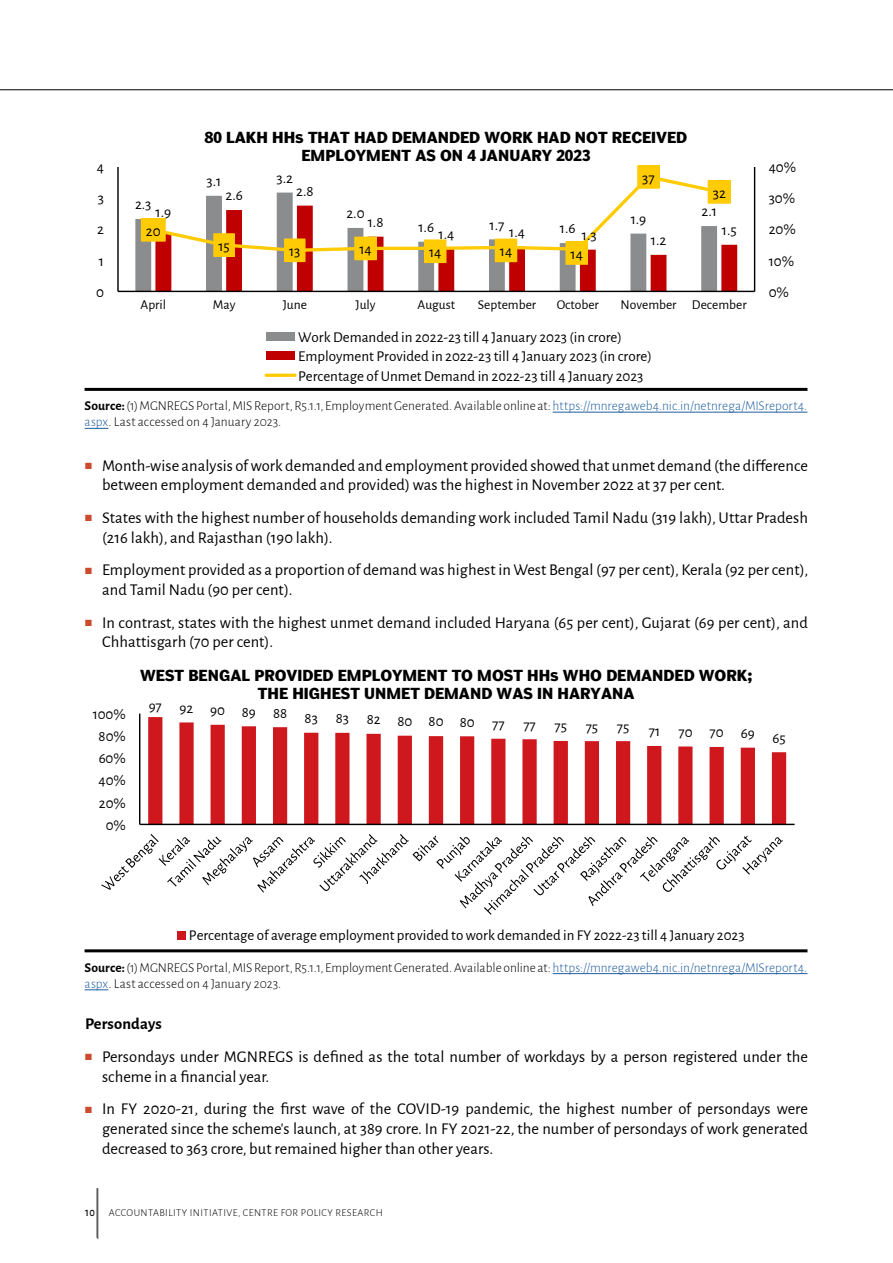
<style>
.page{position:relative;width:893px;height:1263px;background:#fff}
.page>*{position:absolute;margin:0;border:0;box-sizing:border-box;transform-origin:0 0}
.t1{font:16.5px/19.8px "Alegreya Sans";letter-spacing:.005em;color:#000}
.t2{font:700 16.5px "Alegreya Sans";letter-spacing:.01em;color:#000}
.t3{font:15px/19.5px "Alegreya Sans";color:#000}
.t4{font:700 15px/18px "Poynter Agate";color:#000;text-align:center}
.t5{font:300 13.5px/16.2px "Alegreya Sans";color:#000}
.t6{font:13.5px "Alegreya Sans";color:#000}
.t7{font:300 10.5px "Alegreya Sans";letter-spacing:.04em;color:#000}
.t8{font:500 10.5px "Alegreya Sans";color:#000}
.s1{font-weight:700}
.s2{color:#215e9e}
.s3{color:#cb4b2c}
</style>
<div class="page">
<hr style="left:0;top:89px;width:893px;height:1px;background:#000">
<svg style="left:96px;top:1188px;width:2px;height:51px"></svg>
<svg style="left:135px;top:218px;width:20px;height:73px"></svg>
<svg style="left:155px;top:244px;width:582px;height:47px"></svg>
<hr style="left:754px;top:167px;width:1px;height:124px;background:#000">
<hr style="left:117px;top:167px;width:2px;height:124px;background:#000">
<hr style="left:118px;top:291px;width:637px;height:1px;background:#000">
<svg style="left:149px;top:177px;width:574px;height:77px"></svg>
<div style="left:141px;top:219px;width:24px;height:22px;background:#ffcb05"></div>
<div style="left:141px;top:218px;width:25px;height:24px;border:1px solid #ffcb05"></div>
<div style="left:214px;top:234px;width:20px;height:22px;background:#ffcb05"></div>
<div style="left:213px;top:233px;width:22px;height:24px;border:1px solid #ffcb05"></div>
<div style="left:285px;top:239px;width:20px;height:23px;background:#ffcb05"></div>
<div style="left:284px;top:238px;width:22px;height:24px;border:1px solid #ffcb05"></div>
<div style="left:355px;top:237px;width:21px;height:23px;background:#ffcb05"></div>
<div style="left:354px;top:237px;width:23px;height:23px;border:1px solid #ffcb05"></div>
<div style="left:425px;top:240px;width:21px;height:22px;background:#ffcb05"></div>
<div style="left:424px;top:239px;width:22px;height:24px;border:1px solid #ffcb05"></div>
<div style="left:495px;top:239px;width:22px;height:23px;background:#ffcb05"></div>
<div style="left:566px;top:242px;width:21px;height:22px;background:#ffcb05"></div>
<div style="left:565px;top:241px;width:23px;height:24px;border:1px solid #ffcb05"></div>
<div style="left:638px;top:166px;width:21px;height:22px;background:#ffcb05"></div>
<div style="left:637px;top:165px;width:23px;height:24px;border:1px solid #ffcb05"></div>
<div style="left:708px;top:181px;width:22px;height:22px;background:#ffcb05"></div>
<div style="left:708px;top:180px;width:23px;height:24px;border:1px solid #ffcb05"></div>
<div style="left:266px;top:332px;width:29px;height:8px;background:#8a8c8e"></div>
<div style="left:266px;top:352px;width:29px;height:8px;background:#c00000"></div>
<hr style="left:266px;top:374px;width:29px;height:3px;background:#ffcb05">
<svg style="left:148px;top:717px;width:638px;height:107px"></svg>
<hr style="left:139px;top:714px;width:1px;height:110px;background:#000">
<hr style="left:140px;top:824px;width:655px;height:1px;background:#000">
<svg style="left:101px;top:834px;width:682px;height:81px"></svg>
<div style="left:177px;top:931px;width:8px;height:8px;background:#ce181e"></div>
<hr style="left:85px;top:388px;width:722px;height:3px;background:#000">
<hr style="left:85px;top:949px;width:722px;height:3px;background:#000">
<hr style="left:553px;top:412px;width:254px;height:1px;background:#215e9e">
<svg style="left:85px;top:428px;width:23px;height:1px"></svg>
<hr style="left:553px;top:973px;width:254px;height:1px;background:#215e9e">
<svg style="left:85px;top:989px;width:23px;height:1px"></svg>
<p class="t3" style="left:97px;top:157px;width:9px">4</p>
<p class="t3" style="left:98px;top:188px;width:8px">3</p>
<p class="t3" style="left:97px;top:219px;width:8px">2</p>
<p class="t3" style="left:99px;top:250px;width:7px">1</p>
<p class="t4" style="left:205px;top:128px;width:484px">80 LAKH HHs THAT HAD DEMANDED WORK HAD NOT RECEIVED<br>EMPLOYMENT AS ON 4 JANUARY 2023</p>
<p class="t3" style="left:207px;top:171px;width:16px">3.1</p>
<p class="t3" style="left:277px;top:167px;width:18px">3.2</p>
<p class="t3" style="left:642px;top:168px;width:14px">37</p>
<p class="t3" style="left:225px;top:185px;width:19px">2.6</p>
<p class="t3" style="left:296px;top:181px;width:19px">2.8</p>
<p class="t3" style="left:713px;top:183px;width:15px">32</p>
<p class="t3" style="left:135px;top:194px;width:18px">2.3</p>
<p class="t3" style="left:156px;top:201px;width:17px">1.9</p>
<p class="t3" style="left:702px;top:201px;width:17px">2.1</p>
<p class="t3" style="left:346px;top:203px;width:20px">2.0</p>
<p class="t3" style="left:631px;top:208px;width:17px">1.9</p>
<p class="t3" style="left:368px;top:212px;width:17px">1.8</p>
<p class="t3" style="left:418px;top:217px;width:17px">1.6</p>
<p class="t3" style="left:490px;top:214px;width:16px">1.7</p>
<p class="t3" style="left:560px;top:218px;width:17px">1.6</p>
<p class="t3" style="left:146px;top:220px;width:16px">20</p>
<p class="t3" style="left:722px;top:220px;width:16px">1.5</p>
<p class="t3" style="left:218px;top:236px;width:13px">15</p>
<p class="t3" style="left:289px;top:241px;width:13px">13</p>
<p class="t3" style="left:359px;top:239px;width:14px">14</p>
<p class="t3" style="left:429px;top:242px;width:14px">14</p>
<p class="t3" style="left:500px;top:241px;width:14px">14</p>
<p class="t3" style="left:571px;top:244px;width:14px">14</p>
<p class="t3" style="left:439px;top:223px;width:17px">1.4</p>
<p class="t3" style="left:509px;top:222px;width:17px">1.4</p>
<p class="t3" style="left:582px;top:225px;width:16px">1.3</p>
<p class="t3" style="left:651px;top:230px;width:17px">1.2</p>
<p class="t3" style="left:769px;top:157px;width:29px">40%</p>
<p class="t3" style="left:769px;top:188px;width:28px">30%</p>
<p class="t3" style="left:769px;top:219px;width:29px">20%</p>
<p class="t3" style="left:769px;top:250px;width:27px">10%</p>
<p class="t3" style="left:96px;top:281px;width:9px">0</p>
<p class="t6" style="left:141px;top:296px;width:27px">April</p>
<p class="t6" style="left:213px;top:296px;width:24px">May</p>
<p class="t6" style="left:283px;top:296px;width:26px">June</p>
<p class="t6" style="left:355px;top:296px;width:22px">July</p>
<p class="t6" style="left:418px;top:296px;width:39px">August</p>
<p class="t6" style="left:478px;top:296px;width:60px">September</p>
<p class="t6" style="left:557px;top:296px;width:44px">October</p>
<p class="t6" style="left:620px;top:296px;width:128px">November December</p>
<p class="t3" style="left:298px;top:326px;width:356px">Work Demanded in 2022-23 till 4 January 2023 (in crore)<br>Employment Provided in 2022-23 till 4 January 2023 (in crore)<br>Percentage of Unmet Demand in 2022-23 till 4 January 2023</p>
<p class="t3" style="left:769px;top:281px;width:22px">0%</p>
<p class="t5" style="left:85px;top:397px;width:724px"><span class="s1">Source:</span> (1) MGNREGS Portal, MIS Report, R5.1.1, Employment Generated. Available online at: <span class="s2">https://mnregaweb4.nic.in/netnrega/MISreport4. aspx</span>. Last accessed on 4 January 2023.</p>
<p class="t1" style="left:102px;top:455px;width:707px;text-indent:-17px"><span class="s3">■</span> Month-wise analysis of work demanded and employment provided showed that unmet demand (the difference between employment demanded and provided) was the highest in November 2022 at 37 per cent.</p>
<p class="t1" style="left:102px;top:507px;width:707px;text-indent:-17px"><span class="s3">■</span> States with the highest number of households demanding work included Tamil Nadu (319 lakh), Uttar Pradesh (216 lakh), and Rajasthan (190 lakh).</p>
<p class="t1" style="left:102px;top:559px;width:708px;text-indent:-17px"><span class="s3">■</span> Employment provided as a proportion of demand was highest in West Bengal (97 per cent), Kerala (92 per cent), and Tamil Nadu (90 per cent).</p>
<p class="t1" style="left:102px;top:612px;width:707px;text-indent:-17px"><span class="s3">■</span> In contrast, states with the highest unmet demand included Haryana (65 per cent), Gujarat (69 per cent), and<br>Chhattisgarh (70 per cent).</p>
<p class="t4" style="left:140px;top:666px;width:614px">WEST BENGAL PROVIDED EMPLOYMENT TO MOST HHs WHO DEMANDED WORK;<br>THE HIGHEST UNMET DEMAND WAS IN HARYANA</p>
<p class="t3" style="left:93px;top:703px;width:35px">100%</p>
<p class="t3" style="left:99px;top:726px;width:29px">80%</p>
<p class="t3" style="left:99px;top:748px;width:29px">60%</p>
<p class="t3" style="left:99px;top:770px;width:29px">40%</p>
<p class="t3" style="left:99px;top:792px;width:28px">20%</p>
<p class="t3" style="left:106px;top:814px;width:22px">0%</p>
<p class="t3" style="left:149px;top:708px;width:357px">97 92 90 89 88 83 83 82 80 80 80 77</p>
<p class="t3" style="left:523px;top:714px;width:14px">77</p>
<p class="t3" style="left:555px;top:716px;width:14px">75</p>
<p class="t3" style="left:586px;top:716px;width:14px">75</p>
<p class="t3" style="left:617px;top:716px;width:14px">75</p>
<p class="t3" style="left:649px;top:722px;width:138px">71 70 70 69 65</p>
<p class="t3" style="left:189px;top:925px;width:557px">Percentage of average employment provided to work demanded in FY 2022-23 till 4 January 2023</p>
<p class="t5" style="left:85px;top:959px;width:724px"><span class="s1">Source:</span> (1) MGNREGS Portal, MIS Report, R5.1.1, Employment Generated. Available online at: <span class="s2">https://mnregaweb4.nic.in/netnrega/MISreport4. aspx</span>. Last accessed on 4 January 2023.</p>
<p class="t2" style="left:85px;top:1012px;width:78px">Persondays</p>
<p class="t1" style="left:102px;top:1046px;width:707px;text-indent:-17px"><span class="s3">■</span> Persondays under MGNREGS is defined as the total number of workdays by a person registered under the scheme in a financial year.</p>
<p class="t1" style="left:102px;top:1098px;width:707px;text-align:justify;text-indent:-17px"><span class="s3">■</span> In FY 2020-21, during the first wave of the COVID-19 pandemic, the highest number of persondays were generated since the scheme’s launch, at 389 crore. In FY 2021-22, the number of persondays of work generated decreased to 363 crore, but remained higher than other years.</p>
<p class="t8" style="left:85px;top:1205px;width:11px">10</p>
<p class="t7" style="left:109px;top:1206px;width:276px">ACCOUNTABILITY INITIATIVE, CENTRE FOR POLICY RESEARCH</p>
</div>
